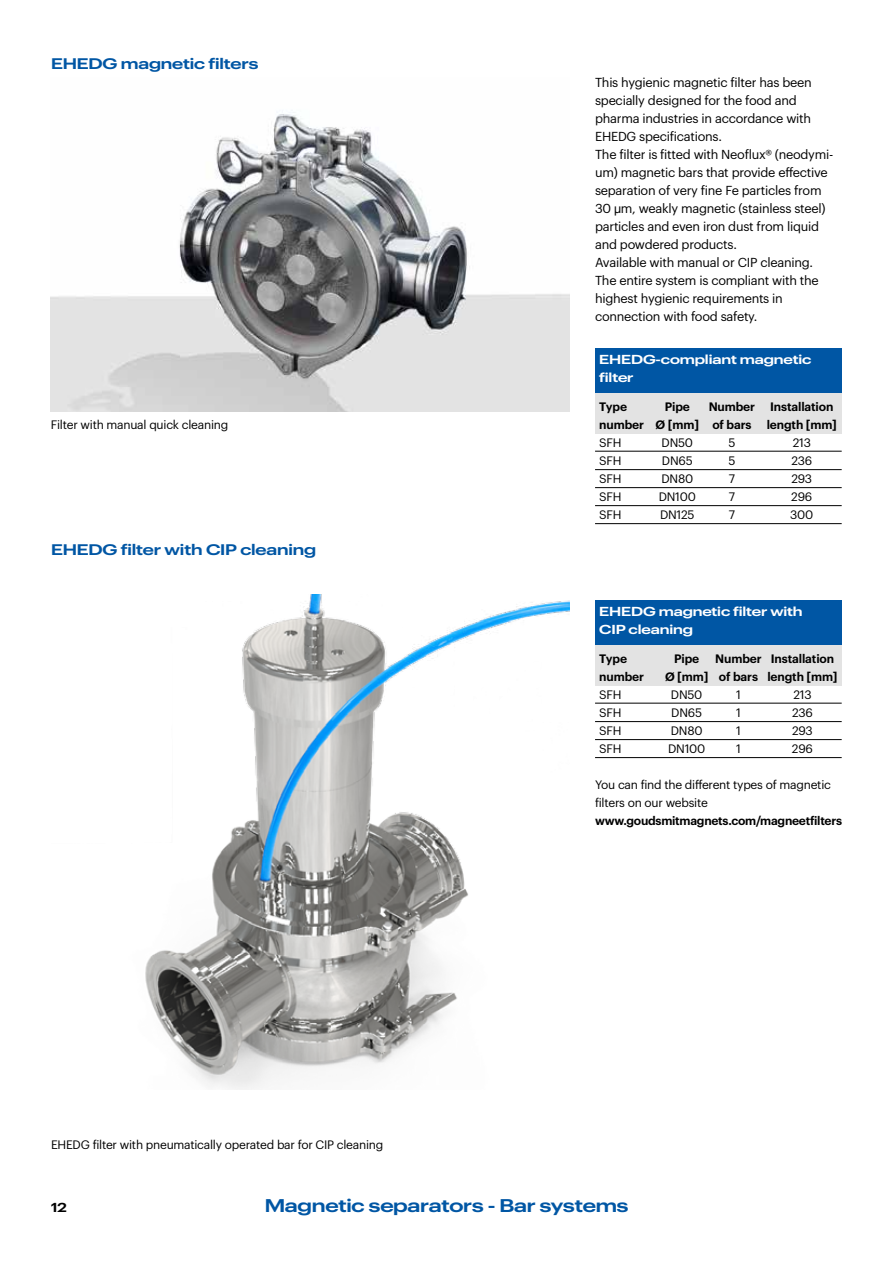
<style>
.page{position:relative;width:893px;height:1263px;background:#fff}
.page>*{position:absolute;margin:0;border:0;box-sizing:border-box;transform-origin:0 0}
.t1{font:600 18px "Graphik Wide";letter-spacing:-.01em;color:#0056a4}
.t2{font:600 15px "Graphik Wide";letter-spacing:-.01em;color:#0056a4}
.t3{font:12.75px/18px "Graphik LC";letter-spacing:-.02em;color:#000}
.t4{font:600 12.75px/18px "Graphik Wide";letter-spacing:-.01em;color:#fff}
.t5{font:600 12.75px "Graphik Wide";color:#000}
.t6{font:12px/18px "Graphik LC";letter-spacing:-.02em;color:#000;text-align:justify}
.t7{font:600 12px/18px "Graphik LC";letter-spacing:-.01em;color:#000}
.s1{font-family:"Helvetica Neue LT Pro"}
</style>
<div class="page">
<div style="left:595px;top:348px;width:247px;height:45px;background:#0056a4"></div>
<div style="left:595px;top:393px;width:247px;height:41px;background:#e3e3e3"></div>
<hr style="left:595px;top:451px;width:247px;height:1px;background:#000">
<hr style="left:595px;top:469px;width:247px;height:1px;background:#000">
<hr style="left:595px;top:487px;width:247px;height:1px;background:#000">
<hr style="left:595px;top:505px;width:247px;height:1px;background:#000">
<hr style="left:595px;top:523px;width:247px;height:1px;background:#000">
<div style="left:595px;top:600px;width:247px;height:45px;background:#0056a4"></div>
<div style="left:595px;top:645px;width:247px;height:41px;background:#e3e3e3"></div>
<hr style="left:595px;top:703px;width:247px;height:1px;background:#000">
<hr style="left:595px;top:721px;width:247px;height:1px;background:#000">
<hr style="left:595px;top:739px;width:247px;height:1px;background:#000">
<hr style="left:595px;top:757px;width:247px;height:1px;background:#000">
<img style="left:51px;top:112px;width:518px;height:299px">
<img style="left:145px;top:595px;width:425px;height:495px">
<p class="t2" style="left:51px;top:52px;width:209px">EHEDG magnetic filters</p>
<p class="t6" style="left:51px;top:415px;width:179px">Filter with manual quick cleaning</p>
<p class="t2" style="left:51px;top:538px;width:267px">EHEDG filter with CIP cleaning</p>
<p class="t6" style="left:51px;top:1135px;width:334px">EHEDG filter with pneumatically operated bar for CIP cleaning</p>
<p class="t3" style="left:595px;top:72px;width:240px">This hygienic magnetic filter has been specially designed for the food and pharma industries in accordance with EHEDG specifications.<br>The filter is fitted with Neoflux® (neodymi&shy;um) magnetic bars that provide effective separation of very fine Fe particles from 30 <span class="s1">µ</span>m, weakly magnetic (stainless steel) particles and even iron dust from liquid and powdered products.<br>Available with manual or CIP cleaning.<br>The entire system is compliant with the highest hygienic requirements in connection with food safety.</p>
<p class="t4" style="left:599px;top:350px;width:214px">EHEDG-compliant magnetic filter</p>
<p class="t7" style="left:599px;top:397px;width:46px">Type number</p>
<p class="t6" style="left:599px;top:433px;width:24px">SFH SFH SFH SFH SFH</p>
<p class="t7" style="left:709px;top:397px;width:48px;text-align:center">Number of bars</p>
<p class="t6" style="left:728px;top:433px;width:9px">5<br>5<br>7<br>7<br>7</p>
<p class="t7" style="left:767px;top:397px;width:72px">Installation length [mm]</p>
<p class="t6" style="left:790px;top:433px;width:25px;text-align:left">213<br>236<br>293<br>296<br>300</p>
<p class="t7" style="left:656px;top:397px;width:45px;text-align:center">Pipe<br>Ø [mm]</p>
<p class="t6" style="left:659px;top:433px;width:39px;text-align:left">DN50<br>DN65<br>DN80<br>DN100<br>DN125</p>
<p class="t4" style="left:599px;top:601px;width:205px">EHEDG magnetic filter with<br>CIP cleaning</p>
<p class="t7" style="left:599px;top:649px;width:46px">Type number</p>
<p class="t6" style="left:599px;top:685px;width:24px">SFH SFH SFH SFH</p>
<p class="t7" style="left:715px;top:649px;width:48px;text-align:center">Number of bars</p>
<p class="t6" style="left:736px;top:685px;width:6px">1<br>1<br>1<br>1</p>
<p class="t7" style="left:767px;top:649px;width:72px">Installation length [mm]</p>
<p class="t6" style="left:792px;top:685px;width:23px">213<br>236<br>293<br>296</p>
<p class="t7" style="left:665px;top:649px;width:45px;text-align:center">Pipe<br>Ø [mm]</p>
<p class="t6" style="left:668px;top:685px;width:39px;text-align:left">DN50<br>DN65<br>DN80<br>DN100</p>
<p class="t6" style="left:595px;top:775px;width:237px">You can find the different types of magnetic filters on our website</p>
<p class="t7" style="left:595px;top:811px;width:249px">www.goudsmitmagnets.com/magneetfilters</p>
<p class="t5" style="left:51px;top:1197px;width:17px">12</p>
<h1 class="t1" style="left:265px;top:1191px;width:365px">Magnetic separators - Bar systems</h1>
</div>
